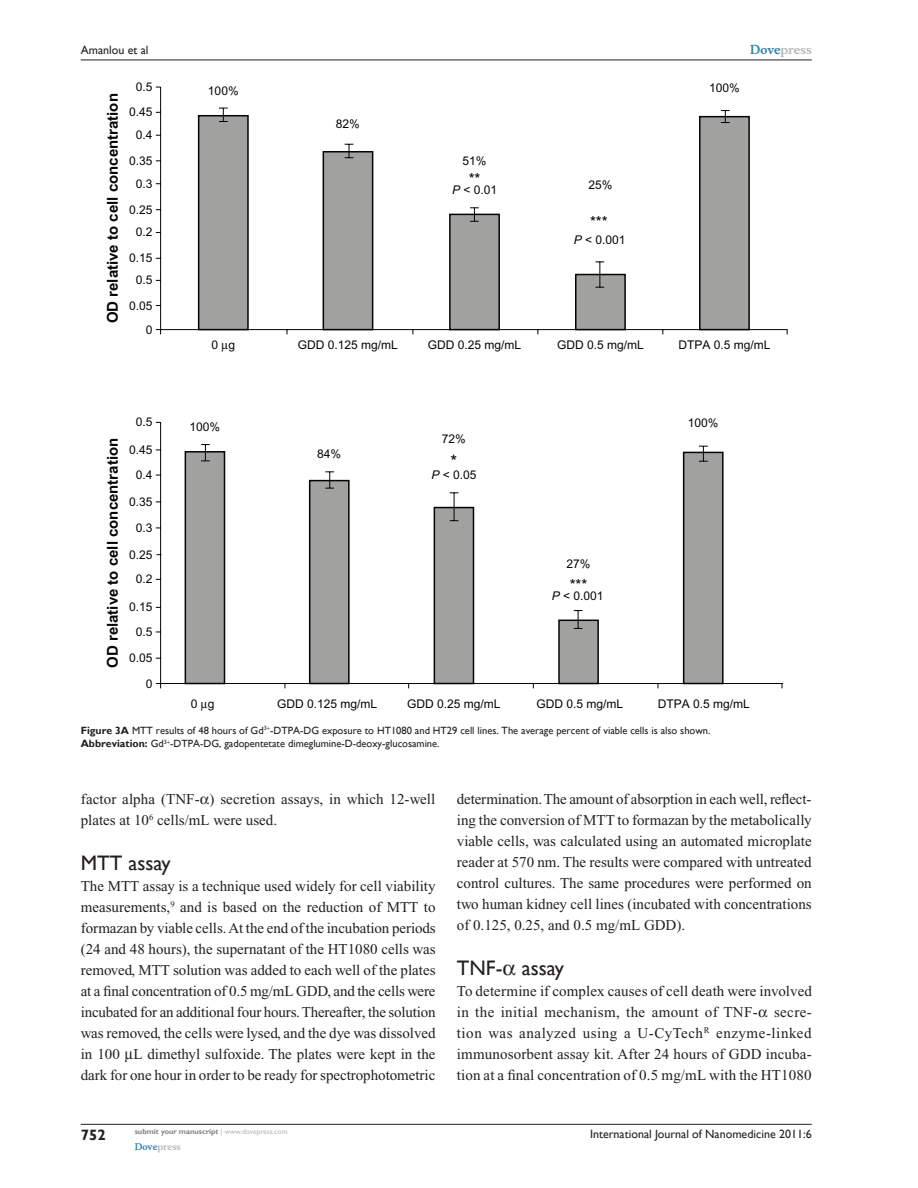
<style>
.page{position:relative;width:918px;height:1188px;background:#fff}
.page>*{position:absolute;margin:0;border:0;box-sizing:border-box;transform-origin:0 0}
.t1{font:21px "Gill Sans";color:#231f20}
.t2{font:16.95px "Arial";color:#040503}
.t3{font:15px/21px "Times New Roman";color:#231f20;text-align:justify}
.t4{font:700 15px "Arial";color:#040503}
.t5{font:15px "Arial";color:#040503}
.t6{font:700 15px "Gill Sans";color:#231f20}
.t7{font:12px/24.6px "Arial";color:#040503;text-align:center}
.t8{font:12px "Gill Sans";color:#231f20}
.t9{font:700 12px "Musee";color:#b8b9bc}
.t10{font:10.5px/13.5px "Gill Sans";color:#231f20}
.t11{font:700 9px "Musee";color:#b8b9bc}
.t12{font:700 7.5px "Gill Sans";color:#808285}
.s1{font-style:italic}
.s2{color:#3485ae}
.s3{font-weight:700}
.s4{font-weight:400;color:#b8b9bc}
</style>
<div class="page">
<hr style="left:81px;top:1124px;width:731px;height:1px;background:#231f20">
<hr style="left:81px;top:60px;width:731px;height:1px;background:#231f20">
<hr style="left:160px;top:87px;width:1px;height:243px;background:#040503">
<svg style="left:156px;top:329px;width:5px;height:5px"></svg>
<hr style="left:161px;top:329px;width:626px;height:1px;background:#040503">
<hr style="left:160px;top:422px;width:1px;height:262px;background:#040503">
<hr style="left:161px;top:683px;width:622px;height:1px;background:#040503">
<div style="left:198px;top:115px;width:51px;height:215px;background:#a1a1a0;border:2px solid #040503"></div>
<div style="left:323px;top:151px;width:50px;height:179px;background:#a1a1a0;border:2px solid #040503"></div>
<div style="left:449px;top:214px;width:51px;height:116px;background:#a1a1a0;border:2px solid #040503"></div>
<div style="left:575px;top:274px;width:51px;height:56px;background:#a1a1a0;border:2px solid #040503"></div>
<div style="left:699px;top:116px;width:51px;height:214px;background:#a1a1a0;border:2px solid #040503"></div>
<svg style="left:219px;top:108px;width:9px;height:14px"></svg>
<svg style="left:345px;top:144px;width:8px;height:14px"></svg>
<svg style="left:470px;top:207px;width:9px;height:15px"></svg>
<svg style="left:721px;top:110px;width:9px;height:13px"></svg>
<svg style="left:595px;top:261px;width:9px;height:27px"></svg>
<div style="left:185px;top:451px;width:40px;height:233px;background:#a1a1a0;border:2px solid #040503"></div>
<div style="left:309px;top:480px;width:41px;height:204px;background:#a1a1a0;border:2px solid #040503"></div>
<div style="left:434px;top:507px;width:40px;height:177px;background:#a1a1a0;border:2px solid #040503"></div>
<div style="left:558px;top:620px;width:41px;height:64px;background:#a1a1a0;border:2px solid #040503"></div>
<div style="left:683px;top:452px;width:41px;height:232px;background:#a1a1a0;border:2px solid #040503"></div>
<svg style="left:450px;top:492px;width:8px;height:29px"></svg>
<svg style="left:574px;top:610px;width:8px;height:19px"></svg>
<svg style="left:325px;top:471px;width:9px;height:18px"></svg>
<svg style="left:201px;top:444px;width:9px;height:18px"></svg>
<svg style="left:699px;top:446px;width:9px;height:16px"></svg>
<p class="t8" style="left:81px;top:43px;width:69px">Amanlou et al</p>
<p class="t4" style="left:104px;top:323px;width:232px;rotate:-90deg">OD relative to cell concentration</p>
<p class="t7" style="left:129px;top:74px;width:25px;line-height:25.2px">0.5<br>0.45</p>
<p class="t7" style="left:129px;top:122px;width:25px;line-height:25.7px">0.4<br>0.35</p>
<p class="t7" style="left:129px;top:171px;width:25px;line-height:26px">0.3<br>0.25</p>
<p class="t7" style="left:129px;top:220px;width:25px;line-height:25.8px">0.2<br>0.15</p>
<p class="t7" style="left:129px;top:268px;width:25px;text-align:right">0.5<br>0.05<br>0</p>
<p class="t4" style="left:104px;top:668px;width:232px;rotate:-90deg">OD relative to cell concentration</p>
<p class="t7" style="left:136px;top:410px;width:18px">0.5</p>
<p class="t7" style="left:129px;top:437px;width:25px;line-height:25px">0.45<br>0.4</p>
<p class="t7" style="left:129px;top:489px;width:25px;line-height:26.1px">0.35<br>0.3</p>
<p class="t7" style="left:129px;top:542px;width:25px">0.25<br>0.2</p>
<p class="t7" style="left:129px;top:595px;width:25px">0.15<br>0.5</p>
<p class="t7" style="left:129px;top:645px;width:25px;line-height:25.3px;text-align:right">0.05<br>0</p>
<p class="t7" style="left:208px;top:78px;width:32px">100%</p>
<p class="t7" style="left:336px;top:112px;width:26px">82%</p>
<p class="t7" style="left:463px;top:149px;width:26px">51%</p>
<p class="t5" style="left:469px;top:171px;width:13px">**</p>
<p class="t7" style="left:452px;top:177px;width:47px"><span class="s1">P</span> &lt; 0.01</p>
<p class="t7" style="left:588px;top:173px;width:26px">25%</p>
<p class="t5" style="left:590px;top:213px;width:19px">***</p>
<p class="t7" style="left:574px;top:227px;width:53px"><span class="s1">P</span> &lt; 0.001</p>
<p class="t7" style="left:709px;top:75px;width:32px">100%</p>
<p class="t9" style="left:750px;top:43px;width:63px"><span class="s2">Dove</span>press</p>
<p class="t7" style="left:212px;top:332px;width:25px">0 g</p>
<p class="t7" style="left:298px;top:332px;width:102px">GDD 0.125 mg/mL</p>
<p class="t7" style="left:428px;top:332px;width:95px">GDD 0.25 mg/mL</p>
<p class="t7" style="left:557px;top:332px;width:88px">GDD 0.5 mg/mL</p>
<p class="t7" style="left:678px;top:332px;width:94px">DTPA 0.5 mg/mL</p>
<p class="t7" style="left:190px;top:415px;width:32px">100%</p>
<p class="t7" style="left:317px;top:441px;width:26px">84%</p>
<p class="t7" style="left:442px;top:426px;width:26px">72%</p>
<p class="t2" style="left:451px;top:451px;width:8px">*</p>
<p class="t7" style="left:431px;top:463px;width:47px"><span class="s1">P</span> &lt; 0.05</p>
<p class="t7" style="left:567px;top:551px;width:26px">27%</p>
<p class="t5" style="left:570px;top:576px;width:19px">***</p>
<p class="t7" style="left:552px;top:584px;width:53px"><span class="s1">P</span> &lt; 0.001</p>
<p class="t7" style="left:688px;top:411px;width:32px">100%</p>
<p class="t7" style="left:191px;top:691px;width:25px">0 g</p>
<p class="t7" style="left:277px;top:691px;width:102px">GDD 0.125 mg/mL</p>
<p class="t7" style="left:407px;top:691px;width:95px">GDD 0.25 mg/mL</p>
<p class="t7" style="left:536px;top:691px;width:88px">GDD 0.5 mg/mL</p>
<p class="t7" style="left:658px;top:691px;width:94px">DTPA 0.5 mg/mL</p>
<p class="t10" style="left:81px;top:724px;width:631px"><span class="s3">Figure 3A</span> MTT results of 48 hours of Gd<sup>3</sup> -DTPA-DG exposure to HT1080 and HT29 cell lines. The average percent of viable cells is also shown.<br><span class="s3">Abbreviation:</span> Gd<sup>3</sup> -DTPA-DG, gadopentetate dimeglumine-D-deoxy-glucosamine.</p>
<p class="t3" style="left:81px;top:788px;width:356px">factor alpha (TNF- ) secretion assays, in which 12-well plates at 10<sup>6</sup> cells/mL were used.</p>
<h1 class="t1" style="left:81px;top:850px;width:92px">MTT assay</h1>
<p class="t3" style="left:81px;top:875px;width:357px">The MTT assay is a technique used widely for cell viability measurements,<sup>9</sup> and is based on the reduction of MTT to formazan by viable cells. At the end of the incubation periods (24 and 48 hours), the supernatant of the HT1080 cells was removed, MTT solution was added to each well of the plates at a final concentration of 0.5 mg/mL GDD, and the cells were incubated for an additional four hours. Thereafter, the solution was removed, the cells were lysed, and the dye was dissolved in 100 L dimethyl sulfoxide. The plates were kept in the dark for one hour in order to be ready for spectrophotometric</p>
<p class="t3" style="left:457px;top:788px;width:356px">determination. The amount of absorption in each well, reflect&shy;ing the conversion of MTT to formazan by the metabolically viable cells, was calculated using an automated microplate reader at 570 nm. The results were compared with untreated control cultures. The same procedures were performed on two human kidney cell lines (incubated with concentrations of 0.125, 0.25, and 0.5 mg/mL GDD).</p>
<h1 class="t1" style="left:457px;top:955px;width:109px">TNF- assay</h1>
<p class="t3" style="left:457px;top:980px;width:357px">To determine if complex causes of cell death were involved in the initial mechanism, the amount of TNF- secre&shy;tion was analyzed using a U-CyTech<sup>R</sup> enzyme-linked immunosorbent assay kit. After 24 hours of GDD incuba&shy;tion at a final concentration of 0.5 mg/mL with the HT1080</p>
<p class="t6" style="left:81px;top:1126px;width:26px">752</p>
<p class="t12" style="left:135px;top:1127px;width:154px">submit your manuscript <span class="s4">| www.dovepress.com</span></p>
<p class="t11" style="left:135px;top:1141px;width:48px"><span class="s2">Dove</span>press</p>
<p class="t8" style="left:590px;top:1127px;width:223px">International Journal of Nanomedicine 2011:6</p>
</div>
